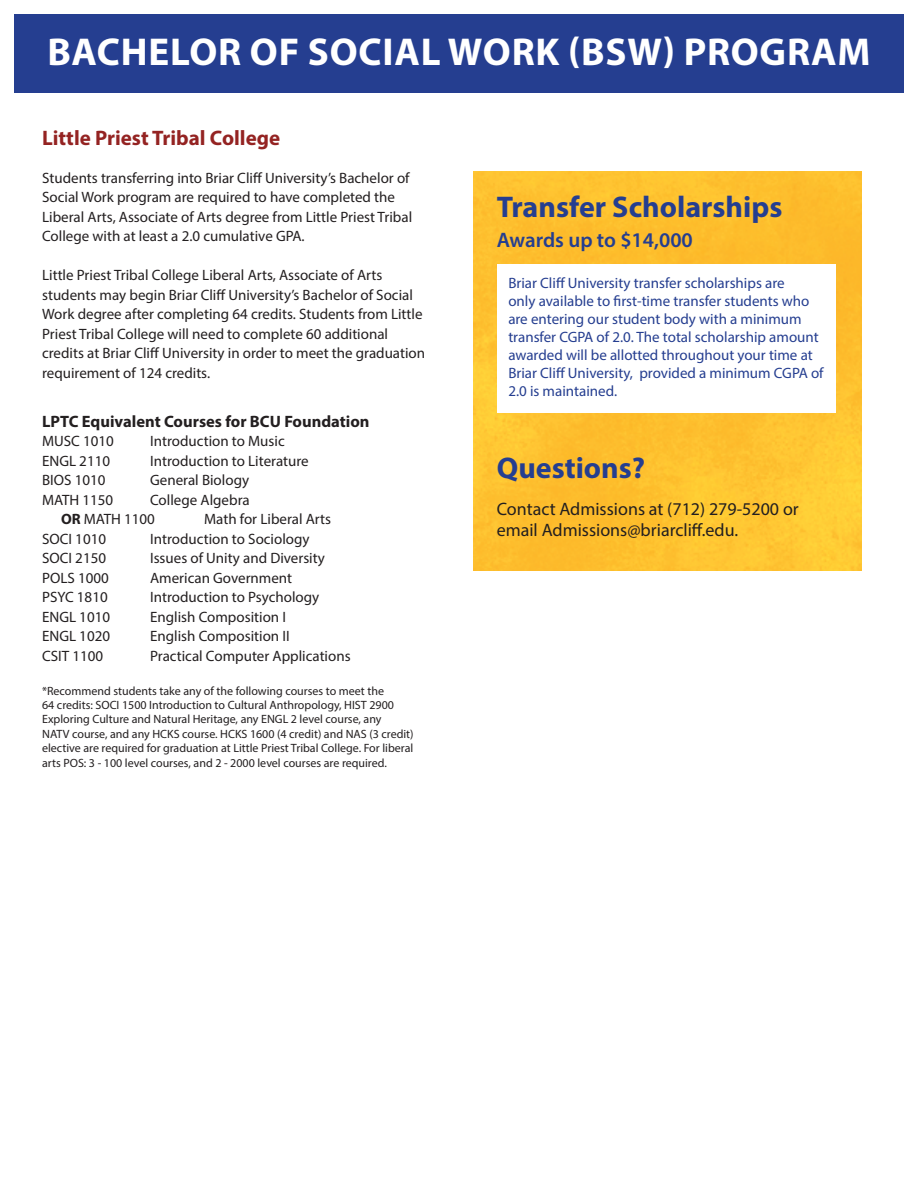
<style>
.page{position:relative;width:918px;height:1188px;background:#fff}
.page>*{position:absolute;margin:0;border:0;box-sizing:border-box;transform-origin:0 0}
.t1{font:700 39px "Myriad Pro";letter-spacing:.02em;color:#fff}
.t2{font:700 30px "Myriad Pro";color:#253e90}
.t3{font:700 21px "Myriad Pro";color:#942322}
.t4{font:600 21px "Myriad Pro";color:#253e90}
.t5{font:18px/21.6px "Myriad Pro";color:#231f20}
.t6{font:700 16.5px "Myriad Pro";color:#231f20}
.t7{font:15px/19.5px "Myriad Pro";color:#231f20}
.t8{font:15px/18px "Myriad Pro";color:#253e90}
.t9{font:12px/14.4px "Myriad Pro";color:#231f20}
.s1{font-weight:700}
</style>
<div class="page">
<div style="left:14px;top:14px;width:890px;height:79px;background:#253e90"></div>
<img style="left:473px;top:172px;width:389px;height:399px">
<div style="left:497px;top:264px;width:338px;height:149px;background:#fff"></div>
<p class="t1" style="left:47px;top:27px;width:825px">BACHELOR OF SOCIAL WORK (BSW) PROGRAM</p>
<p class="t3" style="left:42px;top:125px;width:240px">Little Priest Tribal College</p>
<p class="t7" style="left:42px;top:168px;width:372px">Students transferring into Briar Cliff University’s Bachelor of Social Work program are required to have completed the Liberal Arts, Associate of Arts degree from Little Priest Tribal College with at least a 2.0 cumulative GPA.</p>
<p class="t7" style="left:42px;top:265px;width:385px">Little Priest Tribal College Liberal Arts, Associate of Arts students may begin Briar Cliff University’s Bachelor of Social Work degree after completing 64 credits. Students from Little Priest Tribal College will need to complete 60 additional credits at Briar Cliff University in order to meet the graduation requirement of 124 credits.</p>
<p class="t6" style="left:42px;top:410px;width:329px">LPTC Equivalent Courses for BCU Foundation</p>
<p class="t7" style="left:42px;top:431px;width:73px">MUSC 1010</p>
<p class="t7" style="left:150px;top:431px;width:136px">Introduction to Music</p>
<p class="t7" style="left:42px;top:451px;width:69px">ENGL 2110</p>
<p class="t7" style="left:150px;top:451px;width:160px">Introduction to Literature</p>
<p class="t7" style="left:42px;top:470px;width:65px">BIOS 1010</p>
<p class="t7" style="left:150px;top:470px;width:100px">General Biology</p>
<p class="t7" style="left:42px;top:490px;width:73px">MATH 1150</p>
<p class="t7" style="left:150px;top:490px;width:101px">College Algebra</p>
<p class="t7" style="left:61px;top:509px;width:95px"><span class="s1">OR</span> MATH 1100</p>
<p class="t7" style="left:204px;top:509px;width:129px">Math for Liberal Arts</p>
<p class="t7" style="left:42px;top:529px;width:65px">SOCI 1010</p>
<p class="t7" style="left:150px;top:529px;width:161px">Introduction to Sociology</p>
<p class="t7" style="left:42px;top:548px;width:65px">SOCI 2150</p>
<p class="t7" style="left:150px;top:548px;width:176px">Issues of Unity and Diversity</p>
<p class="t7" style="left:42px;top:568px;width:68px">POLS 1000</p>
<p class="t7" style="left:150px;top:568px;width:144px">American Government</p>
<p class="t7" style="left:42px;top:587px;width:67px">PSYC 1810</p>
<p class="t7" style="left:150px;top:587px;width:171px">Introduction to Psychology</p>
<p class="t7" style="left:42px;top:607px;width:69px">ENGL 1010</p>
<p class="t7" style="left:150px;top:607px;width:137px">English Composition I</p>
<p class="t7" style="left:42px;top:626px;width:69px">ENGL 1020</p>
<p class="t7" style="left:150px;top:626px;width:141px">English Composition II</p>
<p class="t7" style="left:42px;top:646px;width:63px">CSIT 1100</p>
<p class="t7" style="left:150px;top:646px;width:202px">Practical Computer Applications</p>
<p class="t9" style="left:42px;top:683px;width:343px">*Recommend students take any of the following courses to meet the</p>
<p class="t9" style="left:42px;top:698px;width:353px">64 credits: SOCI 1500 Introduction to Cultural Anthropology, HIST 2900<br>Exploring Culture and Natural Heritage, any ENGL 2 level course, any</p>
<p class="t9" style="left:42px;top:726px;width:373px;text-align:justify">NATV course, and any HCKS course. HCKS 1600 (4 credit) and NAS (3 credit) elective are required for graduation at Little Priest Tribal College. For liberal arts POS: 3 - 100 level courses, and 2 - 2000 level courses are required.</p>
<p class="t2" style="left:497px;top:188px;width:287px">Transfer Scholarships</p>
<p class="t4" style="left:497px;top:226px;width:198px">Awards up to $14,000</p>
<p class="t8" style="left:508px;top:274px;width:317px">Briar Cliff University transfer scholarships are<br>only available to first-time transfer students who are entering our student body with a minimum transfer CGPA of 2.0. The total scholarship amount awarded will be allotted throughout your time at Briar Cliff University, provided a minimum CGPA of 2.0 is maintained.</p>
<p class="t2" style="left:497px;top:449px;width:150px">Questions?</p>
<p class="t5" style="left:497px;top:498px;width:304px">Contact Admissions at (712) 279-5200 or email Admissions@briarcliff.edu.</p>
</div>
